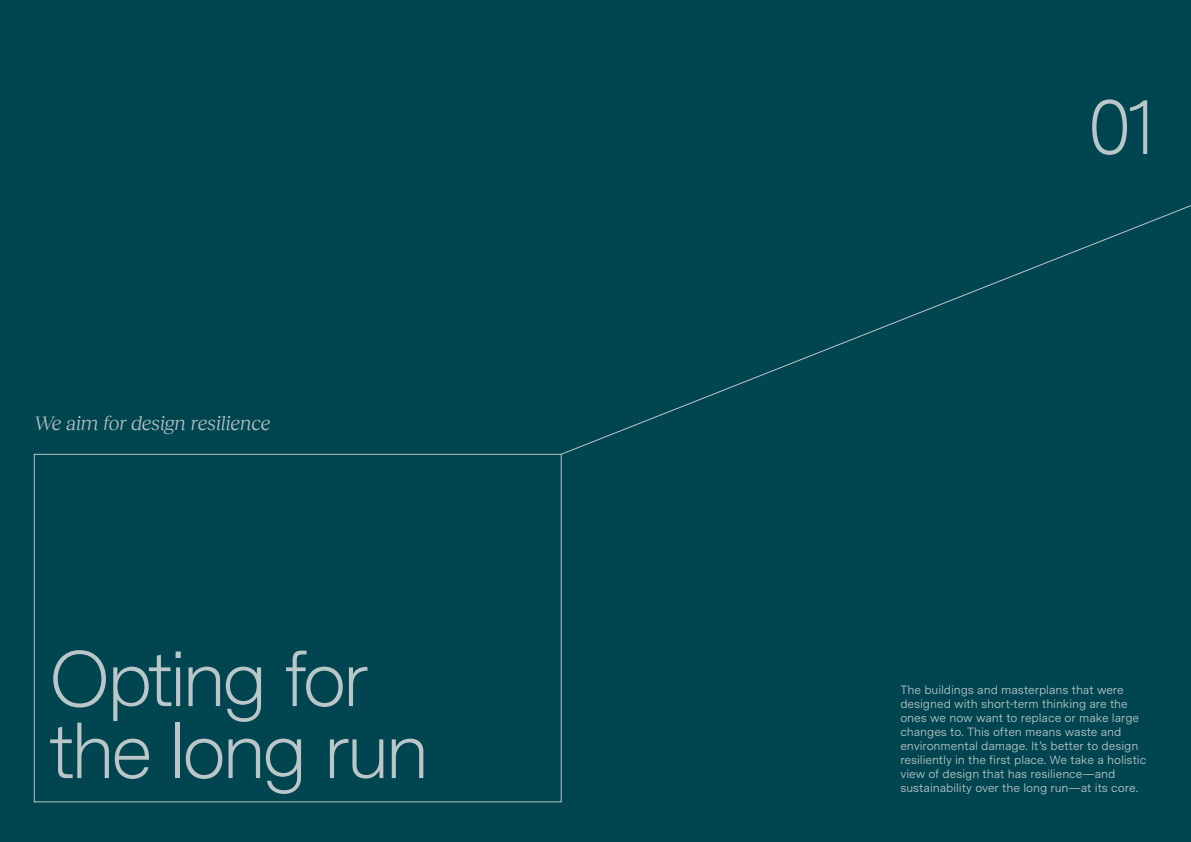
<style>
.page{position:relative;width:1191px;height:842px;background:#004550}
.page>*{position:absolute;margin:0;border:0;box-sizing:border-box;transform-origin:0 0}
.t1{font:300 78px/72px "Messina Sans";letter-spacing:-.065em;color:#bbc6c9}
.t2{font:italic 20px "Reckless Neue";color:#bbc6c9}
.t3{font:12px/14px "Messina Sans";letter-spacing:-.005em;color:#bbc6c9}
</style>
<div class="page">
<svg style="left:560px;top:205px;width:631px;height:250px"></svg>
<h2 class="t2" style="left:34px;top:409px;width:238px">We aim for design resilience</h2>
<h1 class="t1" style="left:48px;top:640px;width:383px">Opting for the long run</h1>
<h1 class="t1" style="left:1088px;top:88px;width:71px">01</h1>
<p class="t3" style="left:900px;top:682px;width:247px">The buildings and masterplans that were designed with short-term thinking are the ones we now want to replace or make large changes to. This often means waste and environmental damage. It’s better to design resiliently in the first place. We take a holistic view of design that has resilience—and sustainability over the long run—at its core.</p>
</div>
